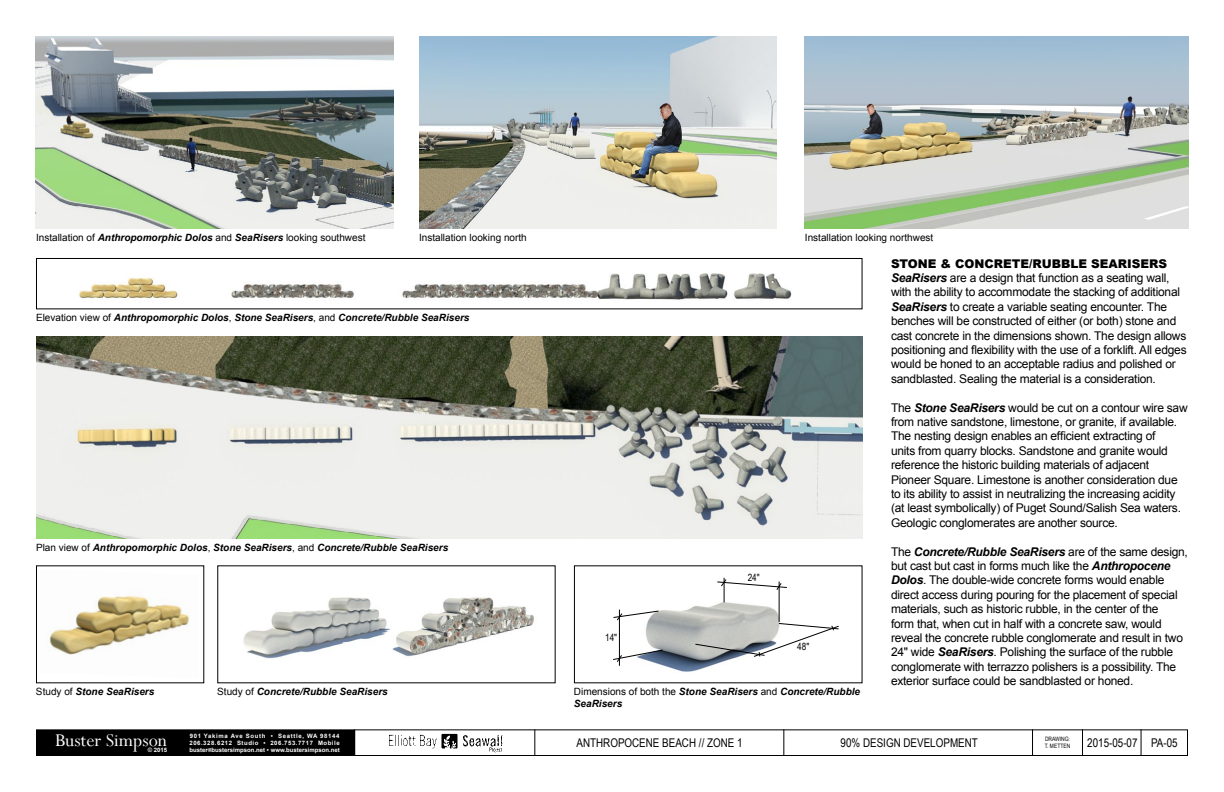
<style>
.page{position:relative;width:1224px;height:792px;background:#fff}
.page>*{position:absolute;margin:0;border:0;box-sizing:border-box;transform-origin:0 0}
.t1{font:20px "Perpetua";color:#fff}
.t2{font:12px/14.4px "Arial";letter-spacing:-.02em;color:#000}
.t3{font:12px "Arial Narrow";color:#000}
.t4{font:italic 700 10px/12px "Arial";color:#000}
.t5{font:10px "Arial";color:#000}
.t6{font:10px "Arial Narrow";color:#000}
.t7{font:700 6px/7px "Arial";color:#fff;text-align:justify}
.t8{font:6px/7.2px "Arial Narrow";color:#000}
.s1{font-weight:700;font-style:italic}
.s2{font-weight:900}
.s3{font-weight:400;font-style:normal}
</style>
<div class="page">
<div style="left:36px;top:729px;width:1152px;height:27px;border:1px solid #000"></div>
<div style="left:36px;top:730px;width:319px;height:26px;background:#000"></div>
<img style="left:389px;top:733px;width:114px;height:20px">
<svg style="left:534px;top:729px;width:1px;height:27px"></svg>
<svg style="left:783px;top:729px;width:1px;height:27px"></svg>
<svg style="left:1032px;top:729px;width:1px;height:27px"></svg>
<svg style="left:1082px;top:729px;width:1px;height:27px"></svg>
<svg style="left:1141px;top:729px;width:1px;height:27px"></svg>
<img style="left:419px;top:36px;width:357px;height:193px">
<img style="left:805px;top:36px;width:383px;height:193px">
<img style="left:49px;top:596px;width:141px;height:59px">
<img style="left:392px;top:597px;width:142px;height:60px">
<img style="left:243px;top:597px;width:148px;height:62px">
<img style="left:618px;top:602px;width:162px;height:70px">
<hr style="left:619px;top:610px;width:1px;height:56px;background:#000">
<svg style="left:613px;top:611px;width:46px;height:10px"></svg>
<svg style="left:613px;top:650px;width:50px;height:13px"></svg>
<svg style="left:695px;top:623px;width:144px;height:35px"></svg>
<hr style="left:779px;top:582px;width:1px;height:40px;background:#000">
<svg style="left:717px;top:578px;width:70px;height:24px"></svg>
<img style="left:36px;top:36px;width:357px;height:193px">
<img style="left:36px;top:337px;width:827px;height:201px">
<img style="left:78px;top:273px;width:714px;height:27px">
<div style="left:36px;top:258px;width:827px;height:51px;border:1px solid #000"></div>
<p class="t5" style="left:36px;top:231px;width:331px">Installation of <span class="s1">Anthropomorphic Dolos</span> and <span class="s1">SeaRisers</span> looking southwest</p>
<p class="t5" style="left:419px;top:231px;width:109px">Installation looking north</p>
<p class="t5" style="left:805px;top:231px;width:130px">Installation looking northwest</p>
<p class="t2" style="left:891px;top:256px;width:297px"><span class="s2">STONE &amp; CONCRETE/RUBBLE SEARISERS </span><span class="s1">SeaRisers</span> are a design that function as a seating wall, with the ability to accommodate the stacking of additional <span class="s1">SeaRisers</span> to create a variable seating encounter. The benches will be constructed of either (or both) stone and cast concrete in the dimensions shown. The design allows positioning and flexibility with the use of a forklift. All edges would be honed to an acceptable radius and polished or sandblasted. Sealing the material is a consideration.</p>
<p class="t2" style="left:891px;top:400px;width:298px">The <span class="s1">Stone SeaRisers</span> would be cut on a contour wire saw from native sandstone, limestone, or granite, if available.<br>The nesting design enables an efficient extracting of<br>units from quarry blocks. Sandstone and granite would reference the historic building materials of adjacent Pioneer Square. Limestone is another consideration due to its ability to assist in neutralizing the increasing acidity (at least symbolically) of Puget Sound/Salish Sea waters.<br>Geologic conglomerates are another source.</p>
<p class="t2" style="left:891px;top:544px;width:298px">The <span class="s1">Concrete/Rubble SeaRisers</span> are of the same design, but cast but cast in forms much like the <span class="s1">Anthropocene Dolos</span>. The double-wide concrete forms would enable direct access during pouring for the placement of special materials, such as historic rubble, in the center of the<br>form that, when cut in half with a concrete saw, would reveal the concrete rubble conglomerate and result in two 24" wide <span class="s1">SeaRisers</span>. Polishing the surface of the rubble conglomerate with terrazzo polishers is a possibility. The exterior surface could be sandblasted or honed.</p>
<p class="t4" style="left:36px;top:312px;width:435px"><span class="s3">Elevation view of</span> Anthropomorphic Dolos<span class="s3">,</span> Stone SeaRisers<span class="s3">, and</span> Concrete/Rubble SeaRisers</p>
<p class="t4" style="left:36px;top:542px;width:414px"><span class="s3">Plan view of</span> Anthropomorphic Dolos<span class="s3">,</span> Stone SeaRisers<span class="s3">, and</span> Concrete/Rubble SeaRisers</p>
<p class="t6" style="left:748px;top:571px;width:14px">24"</p>
<p class="t6" style="left:605px;top:630px;width:14px">14"</p>
<p class="t6" style="left:797px;top:640px;width:14px">48"</p>
<p class="t4" style="left:36px;top:686px;width:120px"><span class="s3">Study of</span> Stone SeaRisers</p>
<p class="t4" style="left:217px;top:686px;width:172px"><span class="s3">Study of</span> Concrete/Rubble SeaRisers</p>
<p class="t4" style="left:574px;top:686px;width:288px"><span class="s3">Dimensions of both the</span> Stone SeaRisers <span class="s3">and</span> Concrete/Rubble<br>SeaRisers</p>
<p class="t7" style="left:189px;top:732px;width:152px">901 Yakima Ave South • Seattle, WA 98144<br>206.328.6212 Studio • 206.753.7717 Mobile buster<sup>@</sup>bustersimpson.net • www.bustersimpson.net</p>
<h1 class="t1" style="left:55px;top:727px;width:114px">Buster Simpson</h1>
<p class="t3" style="left:576px;top:734px;width:168px">ANTHROPOCENE BEACH // ZONE 1</p>
<p class="t3" style="left:841px;top:734px;width:139px">90% DESIGN DEVELOPMENT</p>
<p class="t3" style="left:1087px;top:734px;width:92px">2015-05-07 PA-05</p>
<p class="t7" style="left:148px;top:747px;width:21px">© 2015</p>
<p class="t8" style="left:1045px;top:735px;width:27px">DRAWING:<br>T. METTEN</p>
</div>
